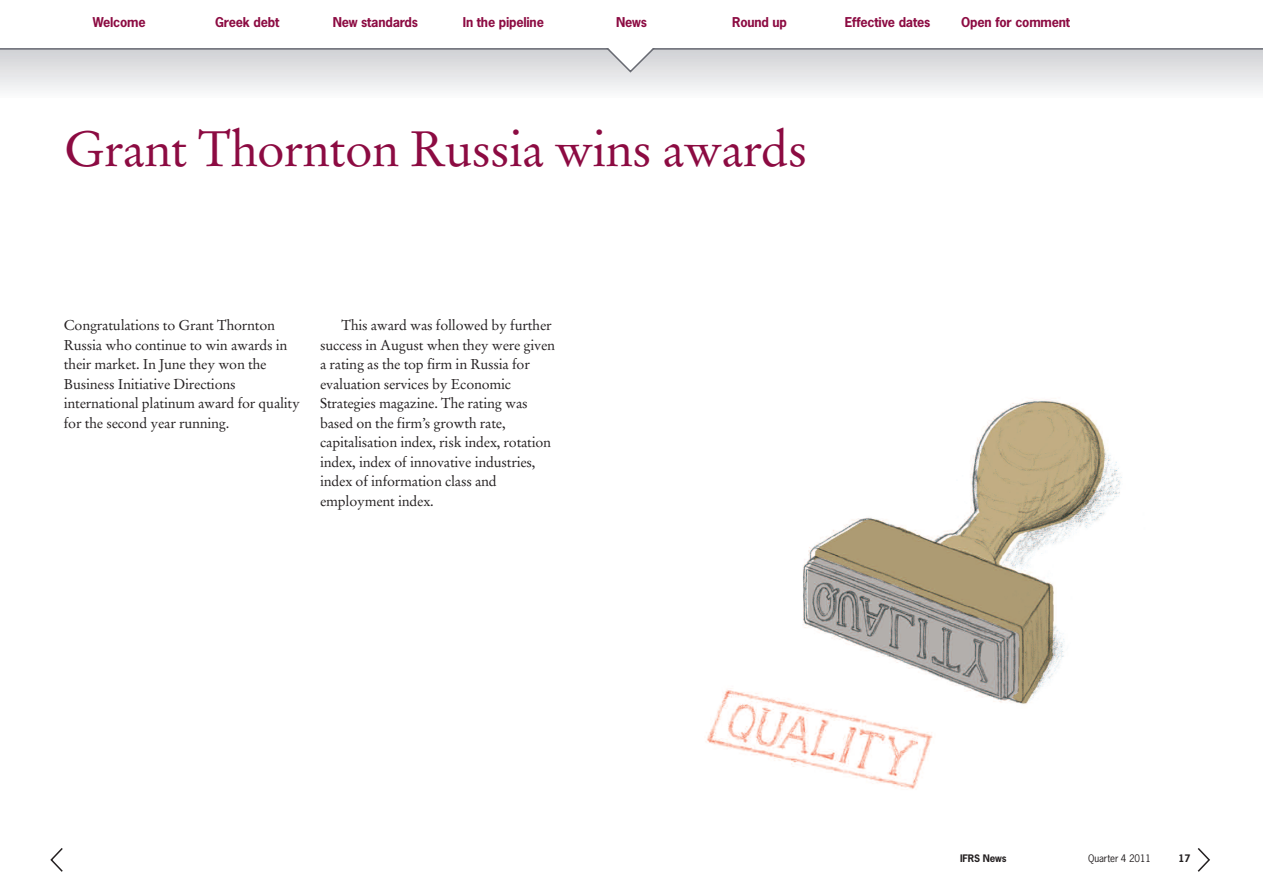
<style>
.page{position:relative;width:1263px;height:893px;background:#fff}
.page>*{position:absolute;margin:0;border:0;box-sizing:border-box;transform-origin:0 0}
.t1{font:49.5px "Stempel Garamond";letter-spacing:-.015em;color:#8c0b42}
.t2{font:14.25px/19.5px "Stempel Garamond";letter-spacing:-.015em;color:#231f20}
.t3{font:700 12.75px "News Gothic";letter-spacing:-.015em;color:#8c0b42}
.t4{font:9.75px "News Gothic";letter-spacing:-.015em;color:#231f20}
.t5{font:700 9.75px "News Gothic";letter-spacing:-.015em;color:#231f20}
</style>
<div class="page">
<svg style="left:1197px;top:848px;width:13px;height:24px"></svg>
<svg style="left:50px;top:848px;width:13px;height:24px"></svg>
<div style="left:0;top:49px;width:1263px;height:49px;background:linear-gradient(to bottom,#d0d0d4,#fbfbfc)"></div>
<hr style="left:0;top:48px;width:1263px;height:2px;background:#696b73">
<svg style="left:604px;top:48px;width:53px;height:25px"></svg>
<img style="left:705px;top:399px;width:417px;height:390px">
<p class="t3" style="left:93px;top:15px;width:54px">Welcome</p>
<p class="t3" style="left:215px;top:15px;width:66px">Greek debt</p>
<p class="t3" style="left:333px;top:15px;width:87px">New standards</p>
<p class="t3" style="left:463px;top:15px;width:82px">In the pipeline</p>
<p class="t3" style="left:616px;top:15px;width:32px">News</p>
<p class="t3" style="left:732px;top:15px;width:56px">Round up</p>
<p class="t3" style="left:845px;top:15px;width:87px">Effective dates</p>
<p class="t3" style="left:961px;top:15px;width:110px">Open for comment</p>
<h1 class="t1" style="left:64px;top:128px;width:745px">Grant Thornton Russia wins awards</h1>
<p class="t2" style="left:64px;top:317px;width:238px">Congratulations to Grant Thornton Russia who continue to win awards in their market. In June they won the Business Initiative Directions international platinum award for quality for the second year running.</p>
<p class="t2" style="left:320px;top:317px;width:237px;text-indent:21px">This award was followed by further success in August when they were given a rating as the top firm in Russia for evaluation services by Economic Strategies magazine. The rating was based on the firm’s growth rate, capitalisation index, risk index, rotation index, index of innovative industries, index of information class and employment index.</p>
<p class="t5" style="left:960px;top:853px;width:48px">IFRS News</p>
<p class="t4" style="left:1088px;top:853px;width:64px">Quarter 4 2011</p>
<p class="t5" style="left:1179px;top:853px;width:13px">17</p>
</div>
